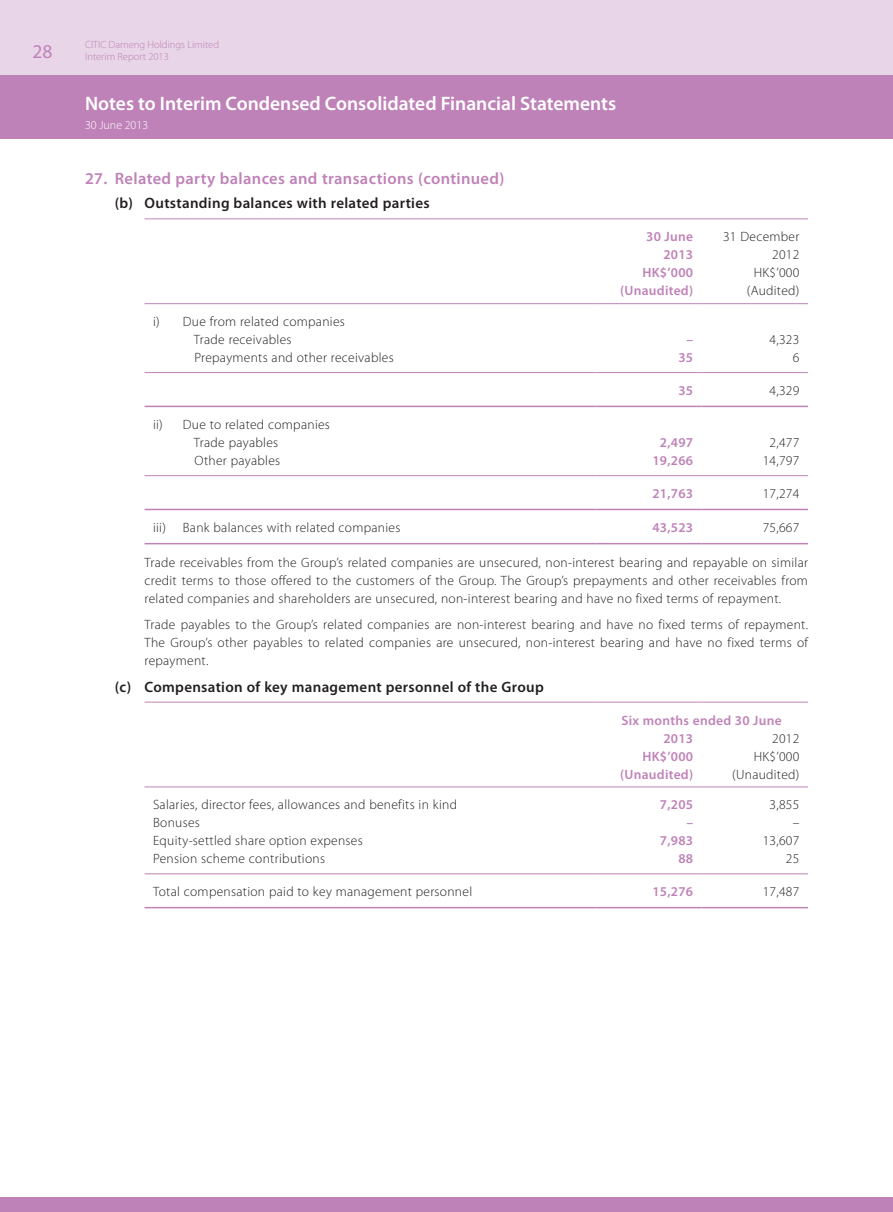
<style>
.page{position:relative;width:893px;height:1212px;background:#fff}
.page>*{position:absolute;margin:0;border:0;box-sizing:border-box;transform-origin:0 0}
.t1{font:600 19.5px "Myriad Pro";color:#fff}
.t2{font:19.5px "Myriad Pro";color:#bf82b8}
.t3{font:600 16.5px "Myriad Pro";letter-spacing:.02em;color:#bf82b8}
.t4{font:600 15px "Myriad Pro";letter-spacing:.02em;color:#231f20}
.t5{font:300 13.5px/18px "Myriad Pro";letter-spacing:.02em;color:#231f20}
.t6{font:600 13.5px/18px "Myriad Pro";letter-spacing:.02em;color:#bf82b8;text-align:right}
.t7{font:300 12px "Myriad Pro";color:#fff}
.t8{font:300 10.5px "Myriad Pro";color:#bf82b8}
</style>
<div class="page">
<div style="left:0;top:0;width:893px;height:90px;background:#e8d5e7"></div>
<div style="left:0;top:75px;width:893px;height:64px;background:#bf82b8"></div>
<div style="left:0;top:1197px;width:893px;height:15px;background:#bf82b8"></div>
<svg style="left:595px;top:304px;width:107px;height:239px"></svg>
<hr style="left:145px;top:218px;width:450px;height:1px;background:#bf82b8">
<hr style="left:595px;top:218px;width:107px;height:1px;background:#bf82b8">
<hr style="left:702px;top:218px;width:106px;height:1px;background:#bf82b8">
<hr style="left:145px;top:303px;width:450px;height:1px;background:#bf82b8">
<hr style="left:595px;top:303px;width:107px;height:1px;background:#bf82b8">
<hr style="left:702px;top:303px;width:106px;height:1px;background:#bf82b8">
<hr style="left:145px;top:372px;width:450px;height:1px;background:#bf82b8">
<hr style="left:595px;top:372px;width:107px;height:1px;background:#bf82b8">
<hr style="left:702px;top:372px;width:106px;height:1px;background:#bf82b8">
<hr style="left:145px;top:406px;width:450px;height:1px;background:#bf82b8">
<hr style="left:595px;top:406px;width:107px;height:1px;background:#bf82b8">
<hr style="left:702px;top:406px;width:106px;height:1px;background:#bf82b8">
<hr style="left:145px;top:475px;width:450px;height:1px;background:#bf82b8">
<hr style="left:595px;top:475px;width:107px;height:1px;background:#bf82b8">
<hr style="left:702px;top:475px;width:106px;height:1px;background:#bf82b8">
<hr style="left:145px;top:509px;width:450px;height:1px;background:#bf82b8">
<hr style="left:595px;top:509px;width:107px;height:1px;background:#bf82b8">
<hr style="left:702px;top:509px;width:106px;height:1px;background:#bf82b8">
<hr style="left:145px;top:543px;width:450px;height:1px;background:#bf82b8">
<hr style="left:595px;top:543px;width:107px;height:1px;background:#bf82b8">
<hr style="left:702px;top:543px;width:106px;height:1px;background:#bf82b8">
<svg style="left:595px;top:787px;width:107px;height:120px"></svg>
<hr style="left:145px;top:702px;width:450px;height:1px;background:#bf82b8">
<hr style="left:595px;top:702px;width:107px;height:1px;background:#bf82b8">
<hr style="left:702px;top:702px;width:106px;height:1px;background:#bf82b8">
<hr style="left:145px;top:786px;width:450px;height:1px;background:#bf82b8">
<hr style="left:595px;top:786px;width:107px;height:1px;background:#bf82b8">
<hr style="left:702px;top:786px;width:106px;height:1px;background:#bf82b8">
<hr style="left:145px;top:873px;width:450px;height:1px;background:#bf82b8">
<hr style="left:595px;top:873px;width:107px;height:1px;background:#bf82b8">
<hr style="left:702px;top:873px;width:106px;height:1px;background:#bf82b8">
<hr style="left:145px;top:907px;width:450px;height:1px;background:#bf82b8">
<hr style="left:595px;top:907px;width:107px;height:1px;background:#bf82b8">
<hr style="left:702px;top:907px;width:106px;height:1px;background:#bf82b8">
<p class="t8" style="left:85px;top:39px;width:136px">CITIC Dameng Holdings Limited</p>
<h1 class="t2" style="left:33px;top:40px;width:22px">28</h1>
<p class="t8" style="left:85px;top:51px;width:85px">Interim Report 2013</p>
<h1 class="t1" style="left:85px;top:91px;width:533px">Notes to Interim Condensed Consolidated Financial Statements</h1>
<p class="t7" style="left:85px;top:118px;width:65px">30 June 2013</p>
<p class="t3" style="left:85px;top:168px;width:421px">27. Related party balances and transactions (continued)</p>
<p class="t4" style="left:115px;top:194px;width:316px">(b) Outstanding balances with related parties</p>
<p class="t5" style="left:194px;top:313px;width:153px;text-indent:-41px">i) Due from related companies<br>Trade receivables</p>
<p class="t6" style="left:646px;top:228px;width:48px">30 June<br>2013</p>
<p class="t5" style="left:723px;top:228px;width:78px;text-align:right">31 December<br>2012</p>
<p class="t6" style="left:642px;top:264px;width:52px">HK$’000</p>
<p class="t5" style="left:754px;top:264px;width:47px">HK$’000</p>
<p class="t6" style="left:620px;top:282px;width:74px">(Unaudited)</p>
<p class="t5" style="left:747px;top:282px;width:54px">(Audited)</p>
<p class="t6" style="left:686px;top:330px;width:8px">–</p>
<p class="t5" style="left:769px;top:331px;width:31px">4,323</p>
<p class="t5" style="left:194px;top:349px;width:201px">Prepayments and other receivables</p>
<p class="t6" style="left:678px;top:348px;width:16px">35</p>
<p class="t5" style="left:793px;top:349px;width:8px">6</p>
<p class="t6" style="left:678px;top:381px;width:16px">35</p>
<p class="t5" style="left:769px;top:382px;width:31px">4,329</p>
<p class="t5" style="left:194px;top:416px;width:138px;text-indent:-41px">ii) Due to related companies<br>Trade payables</p>
<p class="t6" style="left:660px;top:433px;width:35px">2,497</p>
<p class="t5" style="left:769px;top:434px;width:31px">2,477</p>
<p class="t5" style="left:194px;top:452px;width:87px">Other payables</p>
<p class="t6" style="left:652px;top:451px;width:42px">19,266</p>
<p class="t5" style="left:763px;top:452px;width:38px">14,797</p>
<p class="t6" style="left:652px;top:484px;width:42px">21,763</p>
<p class="t5" style="left:763px;top:485px;width:38px">17,274</p>
<p class="t5" style="left:153px;top:519px;width:249px">iii) Bank balances with related companies</p>
<p class="t6" style="left:652px;top:518px;width:42px">43,523</p>
<p class="t5" style="left:763px;top:519px;width:38px">75,667</p>
<p class="t5" style="left:145px;top:553px;width:665px;text-align:justify">Trade receivables from the Group’s related companies are unsecured, non-interest bearing and repayable on similar credit terms to those offered to the customers of the Group. The Group’s prepayments and other receivables from related companies and shareholders are unsecured, non-interest bearing and have no fixed terms of repayment.</p>
<p class="t5" style="left:145px;top:616px;width:665px;text-align:justify">Trade payables to the Group’s related companies are non-interest bearing and have no fixed terms of repayment.<br>The Group’s other payables to related companies are unsecured, non-interest bearing and have no fixed terms of repayment.</p>
<p class="t4" style="left:115px;top:677px;width:430px">(c) Compensation of key management personnel of the Group</p>
<p class="t6" style="left:663px;top:711px;width:120px;text-align:left;text-indent:-42px">Six months ended 30 June<br>2013</p>
<p class="t5" style="left:772px;top:729px;width:29px">2012</p>
<p class="t6" style="left:642px;top:747px;width:52px">HK$’000</p>
<p class="t5" style="left:754px;top:747px;width:47px">HK$’000</p>
<p class="t6" style="left:620px;top:765px;width:74px">(Unaudited)</p>
<p class="t5" style="left:732px;top:765px;width:69px">(Unaudited)</p>
<p class="t5" style="left:153px;top:796px;width:306px">Salaries, director fees, allowances and benefits in kind</p>
<p class="t6" style="left:660px;top:795px;width:35px">7,205</p>
<p class="t5" style="left:769px;top:796px;width:31px">3,855</p>
<p class="t5" style="left:153px;top:814px;width:48px">Bonuses</p>
<p class="t6" style="left:686px;top:813px;width:8px">–</p>
<p class="t5" style="left:793px;top:814px;width:8px">–</p>
<p class="t5" style="left:153px;top:832px;width:211px">Equity-settled share option expenses</p>
<p class="t6" style="left:660px;top:831px;width:35px">7,983</p>
<p class="t5" style="left:763px;top:832px;width:38px">13,607</p>
<p class="t5" style="left:153px;top:850px;width:174px">Pension scheme contributions</p>
<p class="t6" style="left:678px;top:849px;width:16px">88</p>
<p class="t5" style="left:786px;top:850px;width:15px">25</p>
<p class="t5" style="left:153px;top:883px;width:321px">Total compensation paid to key management personnel</p>
<p class="t6" style="left:652px;top:882px;width:42px">15,276</p>
<p class="t5" style="left:763px;top:883px;width:38px">17,487</p>
</div>
